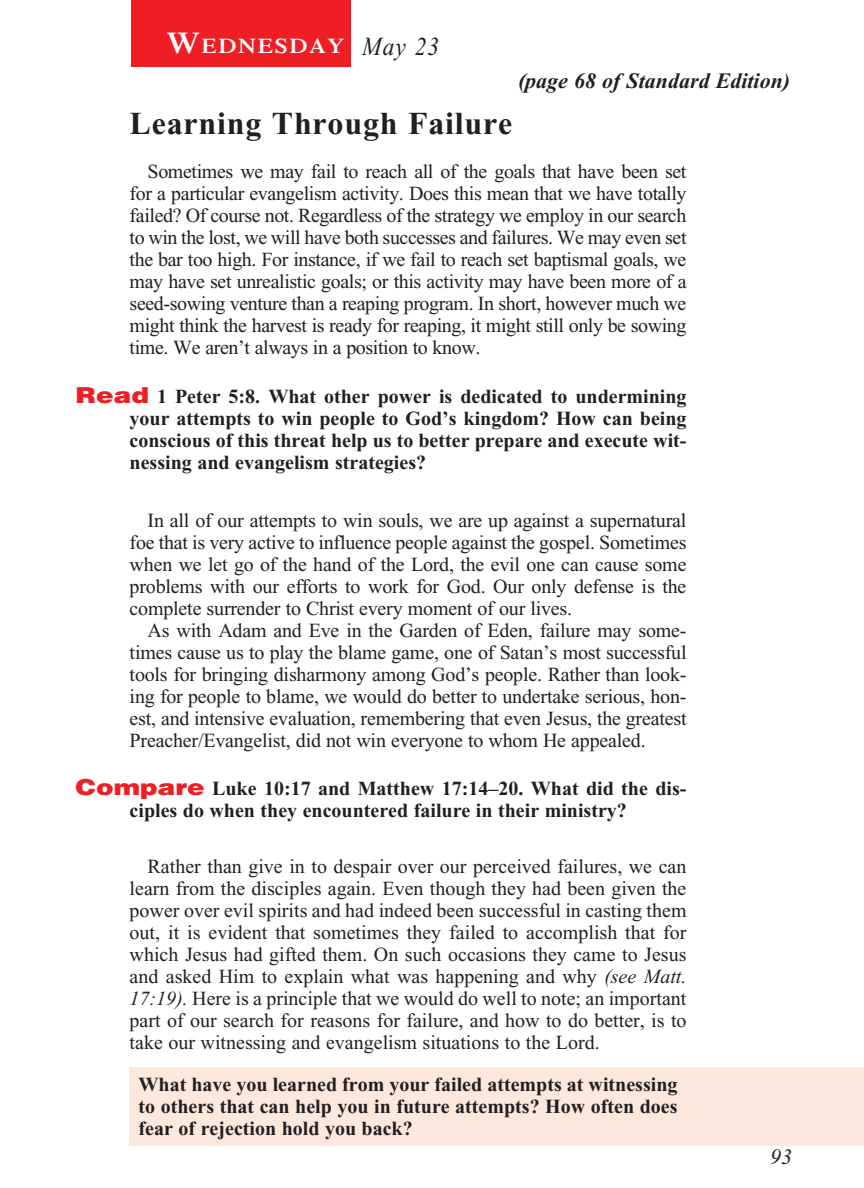
<style>
.page{position:relative;width:864px;height:1188px;background:#fff}
.page>*{position:absolute;margin:0;border:0;box-sizing:border-box;transform-origin:0 0}
._01-Daily_head{font:700 32px "Times New Roman";letter-spacing:.025em;color:#231f20}
._00-Month-Day{font:italic 26px "Times New Roman";color:#231f20;scale:.9 1}
.t1{font:italic 700 22px "Times New Roman";color:#231f20}
.t2{font:italic 22px "Times New Roman";color:#231f20}
.t3{font:600 21px "Times";letter-spacing:.07em;color:#fff;scale:1.1 1}
._4-Body_Copy{font:20px/22px "Times New Roman";letter-spacing:-.01em;color:#231f20;text-align:justify}
._6-question{font:700 20px/22px "Times New Roman";color:#231f20;text-align:justify}
.x-screened_box-text{font:700 20px/22px "Times New Roman";color:#231f20;text-align:justify}
.s1{font-size:30px}
.s2{font-family:"Helvetica";font-weight:900;font-size:22px;color:#ee1e24}
.s3{font-style:italic}
</style>
<div class="page">
<div style="left:129px;top:1067px;width:735px;height:79px;background:#fde8dd"></div>
<div style="left:131px;top:0;width:220px;height:66px;background:#ee1e24"></div>
<p class="t3" style="left:167px;top:34px;width:162px"><span class="s1">W</span>EDNESDAY</p>
<p class="_00-Month-Day" style="left:362px;top:33px;width:87px">May 23</p>
<p class="t1" style="left:518px;top:69px;width:274px">(page 68 of Standard Edition)</p>
<p class="_01-Daily_head" style="left:130px;top:106px;width:384px">Learning Through Failure</p>
<p class="_4-Body_Copy" style="left:130px;top:161px;width:559px;text-indent:18px">Sometimes we may fail to reach all of the goals that have been set for a particular evangelism activity. Does this mean that we have totally failed? Of course not. Regardless of the strategy we employ in our search to win the lost, we will have both successes and failures. We may even set the bar too high. For instance, if we fail to reach set baptismal goals, we may have set unrealistic goals; or this activity may have been more of a seed-sowing venture than a reaping program. In short, however much we might think the harvest is ready for reaping, it might still only be sowing time. We aren’t always in a position to know.</p>
<p class="_6-question" style="left:130px;top:385px;width:558px;text-indent:-54px"><span class="s2">Read</span> 1 Peter 5:8. What other power is dedicated to undermining your attempts to win people to God’s kingdom? How can being conscious of this threat help us to better prepare and execute wit&shy;nessing and evangelism strategies?</p>
<p class="_4-Body_Copy" style="left:130px;top:509px;width:558px;text-indent:18px">In all of our attempts to win souls, we are up against a supernatural foe that is very active to influence people against the gospel. Sometimes when we let go of the hand of the Lord, the evil one can cause some problems with our efforts to work for God. Our only defense is the complete surrender to Christ every moment of our lives.</p>
<p class="_4-Body_Copy" style="left:130px;top:619px;width:558px;text-indent:18px">As with Adam and Eve in the Garden of Eden, failure may some&shy;times cause us to play the blame game, one of Satan’s most successful tools for bringing disharmony among God’s people. Rather than look&shy;ing for people to blame, we would do better to undertake serious, hon&shy;est, and intensive evaluation, remembering that even Jesus, the greatest Preacher/Evangelist, did not win everyone to whom He appealed.</p>
<p class="_6-question" style="left:76px;top:777px;width:612px;text-align:center"><span class="s2">Compare</span> Luke 10:17 and Matthew 17:14–20. What did the dis&shy;ciples do when they encountered failure in their ministry?</p>
<p class="_4-Body_Copy" style="left:130px;top:855px;width:558px;text-indent:18px">Rather than give in to despair over our perceived failures, we can learn from the disciples again. Even though they had been given the power over evil spirits and had indeed been successful in casting them out, it is evident that sometimes they failed to accomplish that for which Jesus had gifted them. On such occasions they came to Jesus and asked Him to explain what was happening and why <span class="s3">(see Matt.<br>17:19).</span> Here is a principle that we would do well to note; an important part of our search for reasons for failure, and how to do better, is to take our witnessing and evangelism situations to the Lord.</p>
<p class="x-screened_box-text" style="left:139px;top:1073px;width:540px">What have you learned from your failed attempts at witnessing to others that can help you in future attempts? How often does fear of rejection hold you back?</p>
<p class="t2" style="left:770px;top:1145px;width:23px">93</p>
</div>
